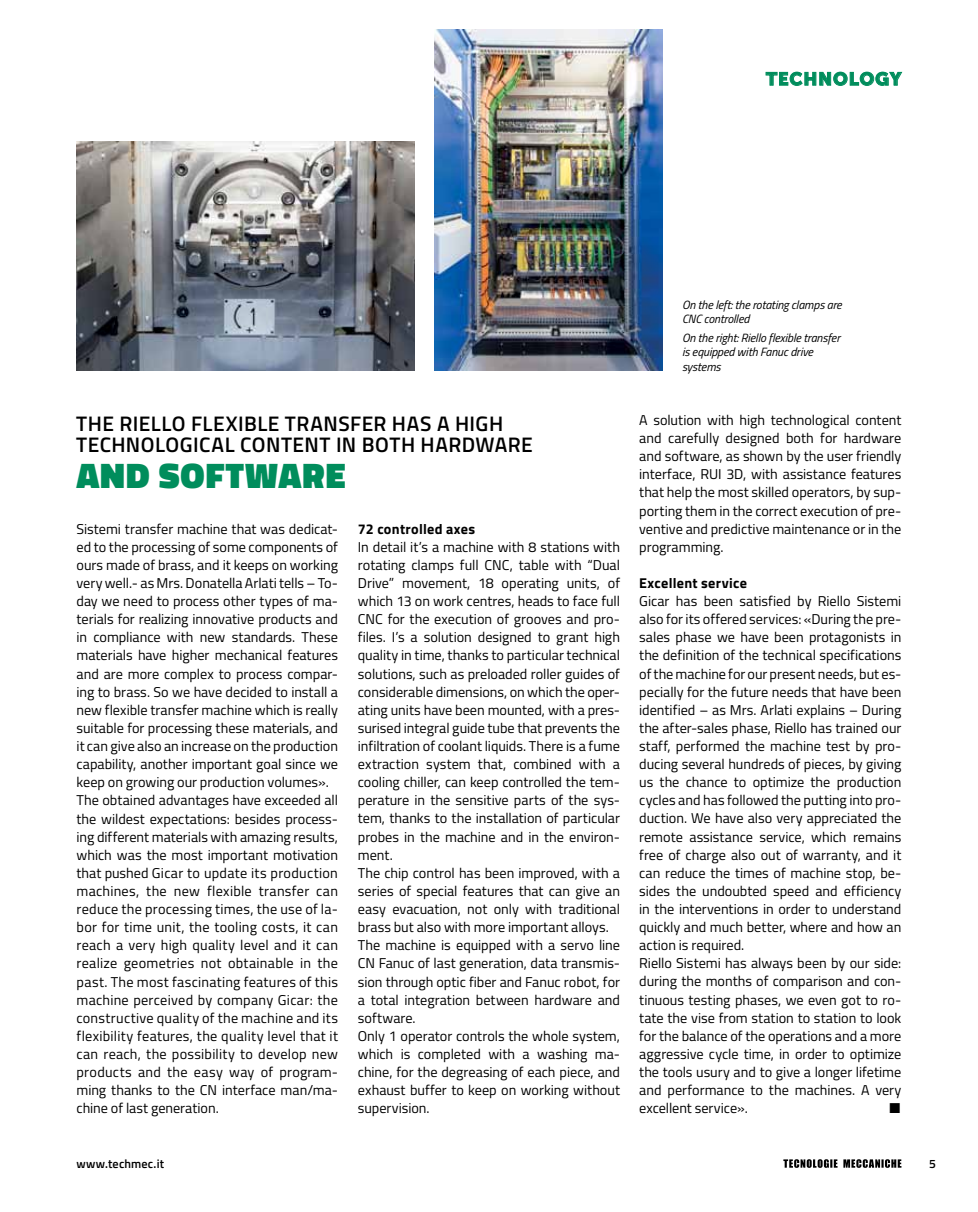
<style>
.page{position:relative;width:978px;height:1212px;background:#fff}
.page>*{position:absolute;margin:0;border:0;box-sizing:border-box;transform-origin:0 0}
.t1{font:900 36px "Titillium";letter-spacing:.025em;color:#008d5c}
.t2{font:600 21px/21px "Titillium";letter-spacing:.025em;color:#000}
.t3{font:18px "Museo Sans 900";letter-spacing:.05em;color:#008d5c}
.t4{font:14.25px/18.1px "Titillium";color:#000}
.t5{font:700 14.25px "Titillium";color:#000}
.t6{font:14.25px "Zapf Dingbats Std";color:#000}
.t7{font:600 12.15px "Titillium";letter-spacing:.015em;color:#000}
.t8{font:italic 12px/14.4px "Titillium";letter-spacing:-.01em;color:#000}
</style>
<div class="page">
<svg style="left:783px;top:1159px;width:118px;height:9px"></svg>
<img style="left:76px;top:142px;width:339px;height:229px">
<img style="left:434px;top:30px;width:229px;height:341px">
<svg style="left:765px;top:71px;width:138px;height:15px"></svg>
<p class="t3" style="left:766px;top:69px;width:137px">TECHNOLOGY</p>
<h2 class="t2" style="left:76px;top:412px;width:458px">THE RIELLO FLEXIBLE TRANSFER HAS A HIGH<br>TECHNOLOGICAL CONTENT IN BOTH HARDWARE</h2>
<h1 class="t1" style="left:76px;top:449px;width:271px">AND SOFTWARE</h1>
<p class="t4" style="left:77px;top:519px;width:263px">Sistemi transfer machine that was dedicat&shy;ed to the processing of some components of ours made of brass, and it keeps on working very well.- as Mrs. Donatella Arlati tells – To&shy;day we need to process other types of ma&shy;terials for realizing innovative products and in compliance with new standards. These materials have higher mechanical features and are more complex to process compar&shy;ing to brass. So we have decided to install a new flexible transfer machine which is really suitable for processing these materials, and it can give also an increase on the production capability, another important goal since we keep on growing our production volumes».<br>The obtained advantages have exceeded all the wildest expectations: besides process&shy;ing different materials with amazing results, which was the most important motivation that pushed Gicar to update its production machines, the new flexible transfer can reduce the processing times, the use of la&shy;bor for time unit, the tooling costs, it can reach a very high quality level and it can realize geometries not obtainable in the past. The most fascinating features of this machine perceived by company Gicar: the constructive quality of the machine and its flexibility features, the quality level that it can reach, the possibility to develop new products and the easy way of program&shy;ming thanks to the CN interface man/ma&shy;chine of last generation.</p>
<p class="t5" style="left:358px;top:518px;width:119px">72 controlled axes</p>
<p class="t4" style="left:358px;top:537px;width:264px">In detail it’s a machine with 8 stations with rotating clamps full CNC, table with “Dual Drive” movement, 18 operating units, of which 13 on work centres, heads to face full CNC for the execution of grooves and pro&shy;files. I’s a solution designed to grant high quality in time, thanks to particular technical solutions, such as preloaded roller guides of considerable dimensions, on which the oper&shy;ating units have been mounted, with a pres&shy;surised integral guide tube that prevents the infiltration of coolant liquids. There is a fume extraction system that, combined with a cooling chiller, can keep controlled the tem&shy;perature in the sensitive parts of the sys&shy;tem, thanks to the installation of particular probes in the machine and in the environ&shy;ment.<br>The chip control has been improved, with a series of special features that can give an easy evacuation, not only with traditional brass but also with more important alloys.<br>The machine is equipped with a servo line CN Fanuc of last generation, data transmis&shy;sion through optic fiber and Fanuc robot, for a total integration between hardware and software.<br>Only 1 operator controls the whole system, which is completed with a washing ma&shy;chine, for the degreasing of each piece, and exhaust buffer to keep on working without supervision.</p>
<p class="t8" style="left:682px;top:297px;width:161px">On the left: the rotating clamps are<br>CNC controlled</p>
<p class="t8" style="left:682px;top:330px;width:160px">On the right: Riello flexible transfer is equipped with Fanuc drive systems</p>
<p class="t4" style="left:639px;top:410px;width:264px;text-align:justify">A solution with high technological content and carefully designed both for hardware and software, as shown by the user friendly interface, RUI 3D, with assistance features that help the most skilled operators, by sup&shy;porting them in the correct execution of pre&shy;ventive and predictive maintenance or in the programming.</p>
<p class="t5" style="left:639px;top:572px;width:109px">Excellent service</p>
<p class="t4" style="left:639px;top:591px;width:264px">Gicar has been satisfied by Riello Sistemi also for its offered services: «During the pre&shy;sales phase we have been protagonists in the definition of the technical specifications of the machine for our present needs, but es&shy;pecially for the future needs that have been identified – as Mrs. Arlati explains – During the after-sales phase, Riello has trained our staff, performed the machine test by pro&shy;ducing several hundreds of pieces, by giving us the chance to optimize the production cycles and has followed the putting into pro&shy;duction. We have also very appreciated the remote assistance service, which remains free of charge also out of warranty, and it can reduce the times of machine stop, be&shy;sides the undoubted speed and efficiency in the interventions in order to understand quickly and much better, where and how an action is required.<br>Riello Sistemi has always been by our side: during the months of comparison and con&shy;tinuous testing phases, we even got to ro&shy;tate the vise from station to station to look for the balance of the operations and a more aggressive cycle time, in order to optimize the tools usury and to give a longer lifetime and performance to the machines. A very excellent service».</p>
<p class="t6" style="left:889px;top:1101px;width:12px">■</p>
<p class="t7" style="left:77px;top:1154px;width:89px">WWW.TECHMEC.IT</p>
<p class="t7" style="left:929px;top:1154px;width:8px">5</p>
</div>
